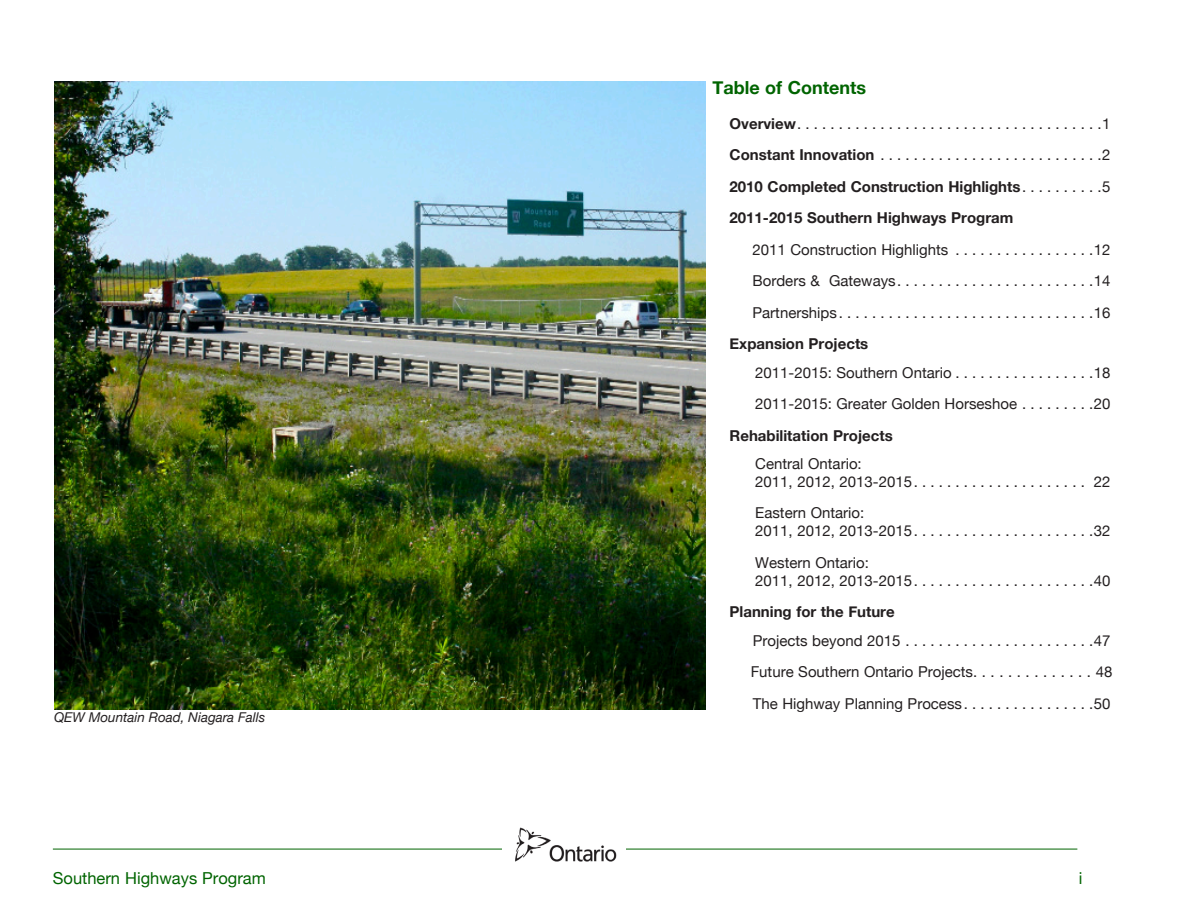
<style>
.page{position:relative;width:1188px;height:918px;background:#fff}
.page>*{position:absolute;margin:0;border:0;box-sizing:border-box;transform-origin:0 0}
.t1{font:700 18px "Helvetica Neue";color:#006400}
.t2{font:16.5px "Helvetica Neue";color:#006400}
.t3{font:15px/18px "Helvetica Neue";color:#231f20}
.t4{font:700 15px "Helvetica Neue";color:#231f20}
.t5{font:italic 13.5px "Helvetica Neue";color:#231f20}
.s1{font-weight:700}
.s2{font-weight:400}
</style>
<div class="page">
<img style="left:54px;top:81px;width:651px;height:628px">
<hr style="left:53px;top:849px;width:1024px;height:1px;background:#006400">
<img style="left:503px;top:827px;width:122px;height:35px">
<p class="t5" style="left:54px;top:709px;width:213px">QEW Mountain Road, Niagara Falls</p>
<p class="t1" style="left:712px;top:76px;width:155px">Table of Contents</p>
<p class="t3" style="left:730px;top:114px;width:382px"><span class="s1">Overview</span>..................................... 1</p>
<p class="t3" style="left:730px;top:145px;width:382px"><span class="s1">Constant Innovation</span> ........................... 2</p>
<p class="t4" style="left:730px;top:177px;width:382px">2010 Completed Construction Highlights<span class="s2">.. . . . . . . . . 5</span></p>
<p class="t4" style="left:730px;top:208px;width:285px">2011-2015 Southern Highways Program</p>
<p class="t3" style="left:753px;top:240px;width:359px">2011 Construction Highlights . . . . . . . . . . . . . . . . . 12</p>
<p class="t3" style="left:753px;top:271px;width:359px">Borders&amp; Gateways........................ 14</p>
<p class="t3" style="left:753px;top:303px;width:359px">Partnerships............................... 16</p>
<p class="t4" style="left:730px;top:334px;width:140px">Expansion Projects</p>
<p class="t3" style="left:755px;top:363px;width:357px">2011-2015: Southern Ontario. . . . . . . . . . . . . . . . . 18</p>
<p class="t3" style="left:755px;top:394px;width:357px">2011-2015: Greater Golden Horseshoe. . . . . . . . . 20</p>
<p class="t4" style="left:730px;top:426px;width:165px">Rehabilitation Projects</p>
<p class="t3" style="left:755px;top:454px;width:357px">Central Ontario:<br>2011,2012,2013-2015...................... 22</p>
<p class="t3" style="left:755px;top:504px;width:357px">Eastern Ontario:<br>2011,2012,2013-2015...................... 32</p>
<p class="t3" style="left:755px;top:553px;width:357px">Western Ontario:<br>2011,2012,2013-2015...................... 40</p>
<p class="t4" style="left:730px;top:603px;width:167px">Planning for the Future</p>
<p class="t3" style="left:753px;top:631px;width:359px">Projectsbeyond2015....................... 47</p>
<p class="t3" style="left:751px;top:663px;width:228px">Future Southern Ontario Projects..............</p>
<p class="t3" style="left:1096px;top:663px;width:18px">48</p>
<p class="t3" style="left:753px;top:694px;width:359px">The Highway Planning Process.. . . . . . . . . . . . . . . 50</p>
<p class="t2" style="left:53px;top:868px;width:214px">Southern Highways Program</p>
<p class="t2" style="left:1079px;top:868px;width:5px">i</p>
</div>
